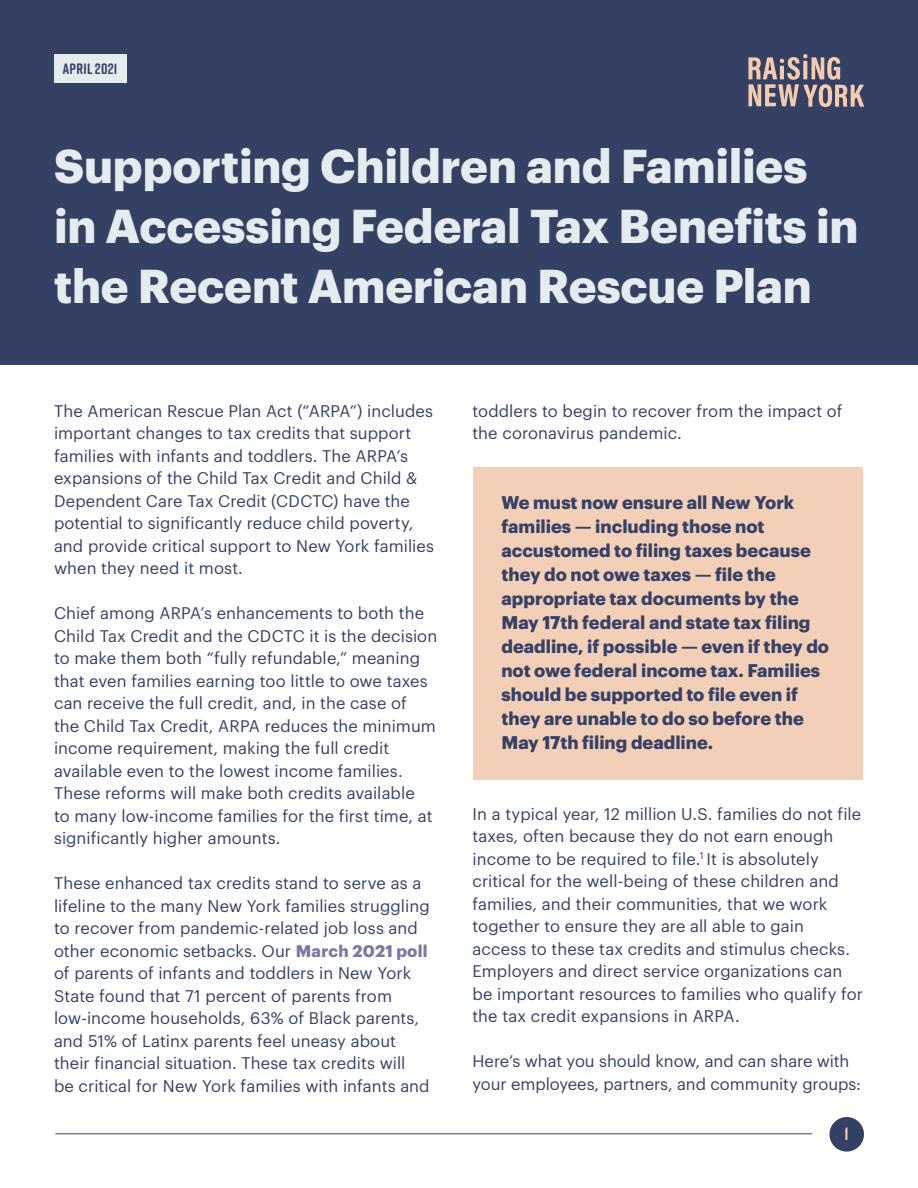
<style>
.page{position:relative;width:918px;height:1188px;background:#fff}
.page>*{position:absolute;margin:0;border:0;box-sizing:border-box;transform-origin:0 0}
.body{font:700 46.5px/60px "Graphik";letter-spacing:-.005em;color:#e5ecf0}
.t1{font:700 18px/24px "Graphik";color:#364165}
.t2{font:700 18px "Rift Soft";color:#f3cfb7}
.t3{font:16.5px/22.5px "Graphik";letter-spacing:.005em;color:#364165}
.t4{font:700 15px "Rift Soft";letter-spacing:.015em;color:#354065}
.s1{font-weight:700;color:#7b79a3}
</style>
<div class="page">
<hr style="left:55px;top:1133px;width:757px;height:1px;background:#7b79a3">
<div style="left:829px;top:1117px;width:35px;height:35px;background:#354065;border-radius:50%"></div>
<div style="left:473px;top:467px;width:390px;height:312px;background:#f3cfb7"></div>
<div style="left:0;top:0;width:918px;height:364px;background:#354065"></div>
<div style="left:54px;top:54px;width:73px;height:28px;background:#e5ecf0"></div>
<svg style="left:748px;top:54px;width:116px;height:53px"></svg>
<p class="t4" style="left:63px;top:58px;width:56px">APRIL 2021</p>
<p class="body" style="left:54px;top:132px;width:806px">Supporting Children and Families in Accessing Federal Tax Benefits in the Recent American Rescue Plan</p>
<p class="t3" style="left:54px;top:398px;width:382px">The American Rescue Plan Act (“ARPA”) includes important changes to tax credits that support families with infants and toddlers. The ARPA’s expansions of the Child Tax Credit and Child &amp; Dependent Care Tax Credit (CDCTC) have the potential to significantly reduce child poverty, and provide critical support to New York families when they need it most.</p>
<p class="t3" style="left:54px;top:601px;width:385px">Chief among ARPA’s enhancements to both the Child Tax Credit and the CDCTC it is the decision to make them both “fully refundable,” meaning that even families earning too little to owe taxes can receive the full credit, and, in the case of<br>the Child Tax Credit, ARPA reduces the minimum income requirement, making the full credit available even to the lowest income families.<br>These reforms will make both credits available<br>to many low-income families for the first time, at significantly higher amounts.</p>
<p class="t3" style="left:54px;top:871px;width:377px">These enhanced tax credits stand to serve as a lifeline to the many New York families struggling to recover from pandemic-related job loss and other economic setbacks. Our <span class="s1">March 2021 poll </span>of parents of infants and toddlers in New York State found that 71 percent of parents from low-income households, 63% of Black parents, and 51% of Latinx parents feel uneasy about their financial situation. These tax credits will<br>be critical for New York families with infants and</p>
<p class="t3" style="left:472px;top:398px;width:372px">toddlers to begin to recover from the impact of the coronavirus pandemic.</p>
<p class="t1" style="left:501px;top:489px;width:329px">We must now ensure all New York families — including those not accustomed to filing taxes because they do not owe taxes — file the appropriate tax documents by the<br>May 17th federal and state tax filing deadline, if possible — even if they do not owe federal income tax. Families should be supported to file even if they are unable to do so before the<br>May 17th filing deadline.</p>
<p class="t3" style="left:472px;top:801px;width:392px">In a typical year, 12 million U.S. families do not file taxes, often because they do not earn enough income to be required to file.<sup>1</sup> It is absolutely critical for the well-being of these children and families, and their communities, that we work together to ensure they are all able to gain<br>access to these tax credits and stimulus checks.<br>Employers and direct service organizations can be important resources to families who qualify for the tax credit expansions in ARPA.</p>
<p class="t3" style="left:472px;top:1048px;width:390px">Here’s what you should know, and can share with your employees, partners, and community groups:</p>
<p class="t2" style="left:845px;top:1121px;width:6px">1</p>
</div>
